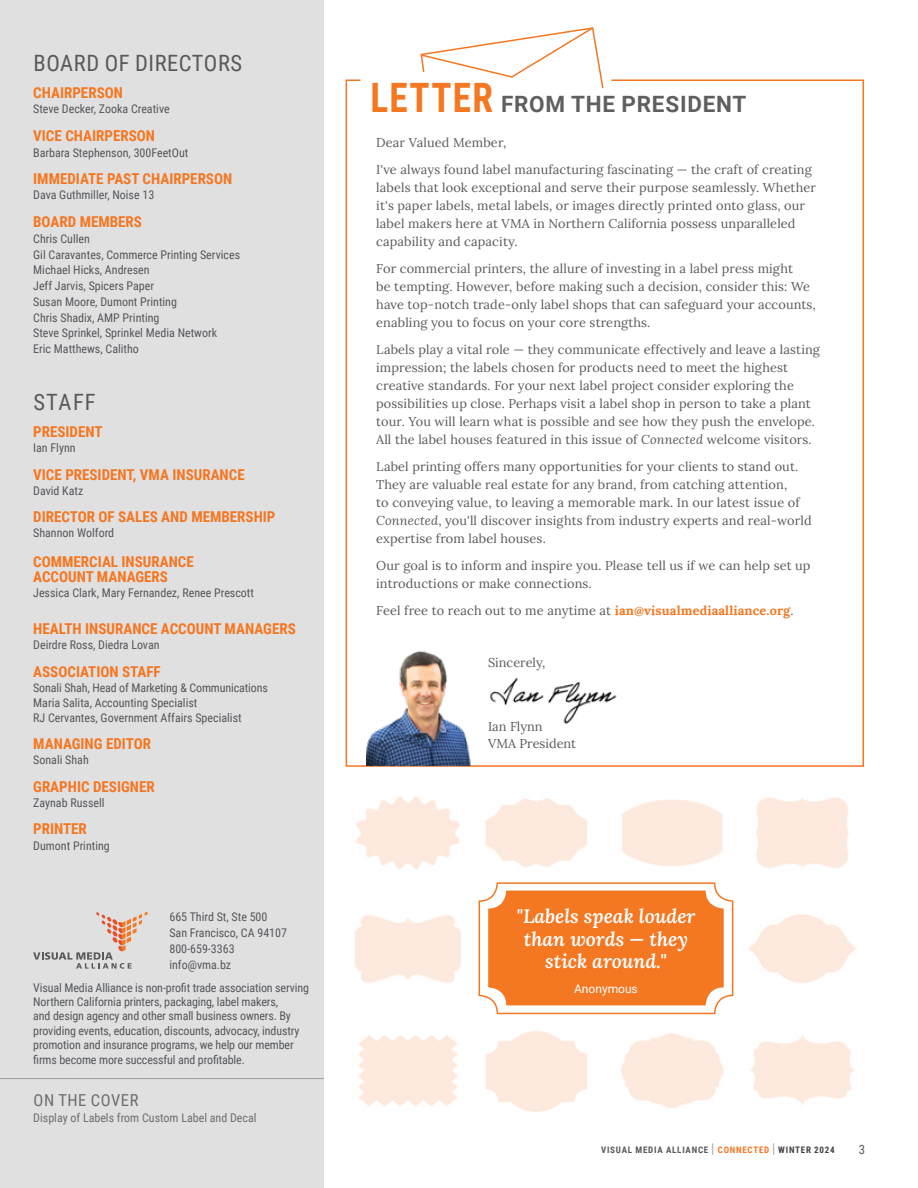
<style>
.page{position:relative;width:918px;height:1188px;background:#fff}
.page>*{position:absolute;margin:0;border:0;box-sizing:border-box;transform-origin:0 0}
._01_-_Body{font:700 40.5px "Roboto Condensed";letter-spacing:.035em;color:#f47722;scale:.92 1}
.t1{font:22.5px "Roboto Condensed";letter-spacing:.025em;color:#58595b}
.t2{font:700 22.5px "Roboto";letter-spacing:.035em;color:#605f60}
._06_-_VMA_Body{font:italic 600 19.5px/22.5px "Lora";color:#fff;text-align:center}
.t3{font:16.5px "Roboto Condensed";letter-spacing:.035em;color:#6d6d6f}
.t4{font:700 15px/15px "Roboto Condensed";color:#f47722}
.t5{font:12.9px "Roboto Condensed";color:#58595b}
._06_-_VMA_Body-2{font:12.75px/18px "Lora";letter-spacing:.01em;color:#58595b}
.t6{font:12px/14.4px "Roboto Condensed";color:#53575a}
.t7{font:12px "Roboto Condensed";color:#6d6d6f}
._06_-_VMA_Body-3{font:12px "Roboto";color:#fff}
.t8{font:700 9px "Roboto Condensed";letter-spacing:.085em;color:#58595b}
.s1{font-style:italic}
.s2{font-weight:700;color:#f47722}
.s3{font-weight:400;font-size:13.5px;color:#939598}
.s4{color:#f47722}
.s5{color:#414042}
</style>
<div class="page">
<img style="left:354px;top:796px;width:503px;height:316px">
<div style="left:479px;top:882px;width:254px;height:132px;border:2px solid #f47722;border-radius:18px"></div>
<div style="left:488px;top:891px;width:236px;height:114px;background:#f47722;border-radius:18px"></div>
<svg style="left:345px;top:79px;width:519px;height:688px"></svg>
<div style="left:0;top:0;width:324px;height:1188px;background:#e1e0e1"></div>
<hr style="left:0;top:1078px;width:324px;height:1px;background:#b1b4b6">
<div style="left:501px;top:95px;width:325px;height:28px;background:#fff"></div>
<svg style="left:419px;top:27px;width:186px;height:63px"></svg>
<img style="left:488px;top:677px;width:132px;height:48px">
<img style="left:367px;top:644px;width:107px;height:121px">
<svg style="left:33px;top:912px;width:115px;height:57px"></svg>
<p class="t1" style="left:34px;top:47px;width:210px">BOARD OF DIRECTORS</p>
<p class="t4" style="left:33px;top:85px;width:91px">CHAIRPERSON</p>
<p class="t6" style="left:33px;top:102px;width:138px">Steve Decker, Zooka Creative</p>
<p class="t4" style="left:33px;top:128px;width:123px">VICE CHAIRPERSON</p>
<p class="t6" style="left:33px;top:145px;width:157px">Barbara Stephenson, 300FeetOut</p>
<p class="t4" style="left:33px;top:171px;width:201px">IMMEDIATE PAST CHAIRPERSON</p>
<p class="t6" style="left:33px;top:188px;width:123px">Dava Guthmiller, Noise 13</p>
<p class="t4" style="left:33px;top:214px;width:110px">BOARD MEMBERS</p>
<p class="t6" style="left:33px;top:230px;width:208px;line-height:15.8px">Chris Cullen<br>Gil Caravantes, Commerce Printing Services</p>
<p class="t6" style="left:33px;top:262px;width:118px">Michael Hicks, Andresen</p>
<p class="t6" style="left:33px;top:278px;width:122px">Jeff Jarvis, Spicers Paper</p>
<p class="t6" style="left:33px;top:294px;width:145px">Susan Moore, Dumont Printing</p>
<p class="t6" style="left:33px;top:310px;width:128px">Chris Shadix, AMP Printing</p>
<p class="t6" style="left:33px;top:325px;width:185px">Steve Sprinkel, Sprinkel Media Network</p>
<p class="t6" style="left:33px;top:341px;width:107px">Eric Matthews, Calitho</p>
<p class="t1" style="left:34px;top:386px;width:64px">STAFF</p>
<p class="t4" style="left:33px;top:424px;width:71px">PRESIDENT</p>
<p class="t6" style="left:33px;top:440px;width:44px">Ian Flynn</p>
<p class="t4" style="left:33px;top:466px;width:213px">VICE PRESIDENT, VMA INSURANCE</p>
<p class="t6" style="left:33px;top:483px;width:52px">David Katz</p>
<p class="t4" style="left:33px;top:509px;width:244px">DIRECTOR OF SALES AND MEMBERSHIP</p>
<p class="t6" style="left:33px;top:525px;width:82px">Shannon Wolford</p>
<p class="t4" style="left:33px;top:554px;width:162px">COMMERCIAL INSURANCE<br>ACCOUNT MANAGERS</p>
<p class="t6" style="left:33px;top:585px;width:222px">Jessica Clark, Mary Fernandez, Renee Prescott</p>
<p class="t4" style="left:33px;top:621px;width:264px">HEALTH INSURANCE ACCOUNT MANAGERS</p>
<p class="t6" style="left:33px;top:637px;width:128px">Deirdre Ross, Diedra Lovan</p>
<p class="t4" style="left:33px;top:663px;width:129px">ASSOCIATION STAFF</p>
<p class="t6" style="left:33px;top:680px;width:236px">Sonali Shah, Head of Marketing &amp; Communications</p>
<p class="t6" style="left:33px;top:695px;width:166px">Maria Salita, Accounting Specialist</p>
<p class="t6" style="left:33px;top:710px;width:210px">RJ Cervantes, Government Affairs Specialist</p>
<p class="t4" style="left:33px;top:736px;width:119px">MANAGING EDITOR</p>
<p class="t6" style="left:33px;top:752px;width:57px">Sonali Shah</p>
<p class="t4" style="left:33px;top:778px;width:123px">GRAPHIC DESIGNER</p>
<p class="t6" style="left:33px;top:795px;width:73px">Zaynab Russell</p>
<p class="t4" style="left:33px;top:821px;width:55px">PRINTER</p>
<p class="t6" style="left:33px;top:838px;width:78px">Dumont Printing</p>
<p class="t6" style="left:169px;top:909px;width:100px">665 Third St, Ste 500</p>
<p class="t6" style="left:169px;top:925px;width:119px">San Francisco, CA 94107</p>
<p class="t6" style="left:169px;top:941px;width:67px">800-659-3363</p>
<p class="t6" style="left:169px;top:957px;width:63px">info@vma.bz</p>
<p class="t6" style="left:33px;top:980px;width:277px">Visual Media Alliance is non-profit trade association serving Northern California printers, packaging, label makers,<br>and design agency and other small business owners. By providing events, education, discounts, advocacy, industry promotion and insurance programs, we help our member firms become more successful and profitable.</p>
<p class="t3" style="left:34px;top:1088px;width:106px">ON THE COVER</p>
<p class="t7" style="left:33px;top:1110px;width:225px">Display of Labels from Custom Label and Decal</p>
<p class="t5" style="left:69px;top:1052px;width:8px">3</p>
<p class="_01_-_Body" style="left:370px;top:69px;width:135px">LETTER</p>
<p class="t2" style="left:501px;top:88px;width:247px">FROM THE PRESIDENT</p>
<p class="_06_-_VMA_Body-2" style="left:376px;top:132px;width:132px">Dear Valued Member,</p>
<p class="_06_-_VMA_Body-2" style="left:376px;top:159px;width:441px">I've always found label manufacturing fascinating — the craft of creating labels that look exceptional and serve their purpose seamlessly. Whether it's paper labels, metal labels, or images directly printed onto glass, our label makers here at VMA in Northern California possess unparalleled capability and capacity.</p>
<p class="_06_-_VMA_Body-2" style="left:376px;top:258px;width:441px">For commercial printers, the allure of investing in a label press might<br>be tempting. However, before making such a decision, consider this: We have top-notch trade-only label shops that can safeguard your accounts, enabling you to focus on your core strengths.</p>
<p class="_06_-_VMA_Body-2" style="left:376px;top:339px;width:445px">Labels play a vital role — they communicate effectively and leave a lasting impression; the labels chosen for products need to meet the highest creative standards. For your next label project consider exploring the possibilities up close. Perhaps visit a label shop in person to take a plant tour. You will learn what is possible and see how they push the envelope.<br>All the label houses featured in this issue of <span class="s1">Connected</span> welcome visitors.</p>
<p class="_06_-_VMA_Body-2" style="left:376px;top:456px;width:437px">Label printing offers many opportunities for your clients to stand out.<br>They are valuable real estate for any brand, from catching attention,<br>to conveying value, to leaving a memorable mark. In our latest issue of <span class="s1">Connected</span>, you'll discover insights from industry experts and real-world expertise from label houses.</p>
<p class="_06_-_VMA_Body-2" style="left:376px;top:555px;width:436px">Our goal is to inform and inspire you. Please tell us if we can help set up introductions or make connections.</p>
<p class="_06_-_VMA_Body-2" style="left:376px;top:600px;width:419px">Feel free to reach out to me anytime at <span class="s2">ian@visualmediaalliance.org</span>.</p>
<p class="_06_-_VMA_Body-2" style="left:488px;top:653px;width:59px">Sincerely,</p>
<p class="_06_-_VMA_Body-2" style="left:488px;top:717px;width:90px;line-height:16.5px">Ian Flynn<br>VMA President</p>
<p class="_06_-_VMA_Body" style="left:516px;top:904px;width:181px">"Labels speak louder than words — they stick around."</p>
<p class="_06_-_VMA_Body-3" style="left:574px;top:980px;width:65px">Anonymous</p>
<p class="t8" style="left:601px;top:1143px;width:235px">VISUAL MEDIA ALLIANCE <span class="s3">|</span> <span class="s4">CONNECTED</span> <span class="s3">|</span> <span class="s5">WINTER 2024</span></p>
<p class="t5" style="left:859px;top:1140px;width:8px">3</p>
</div>
